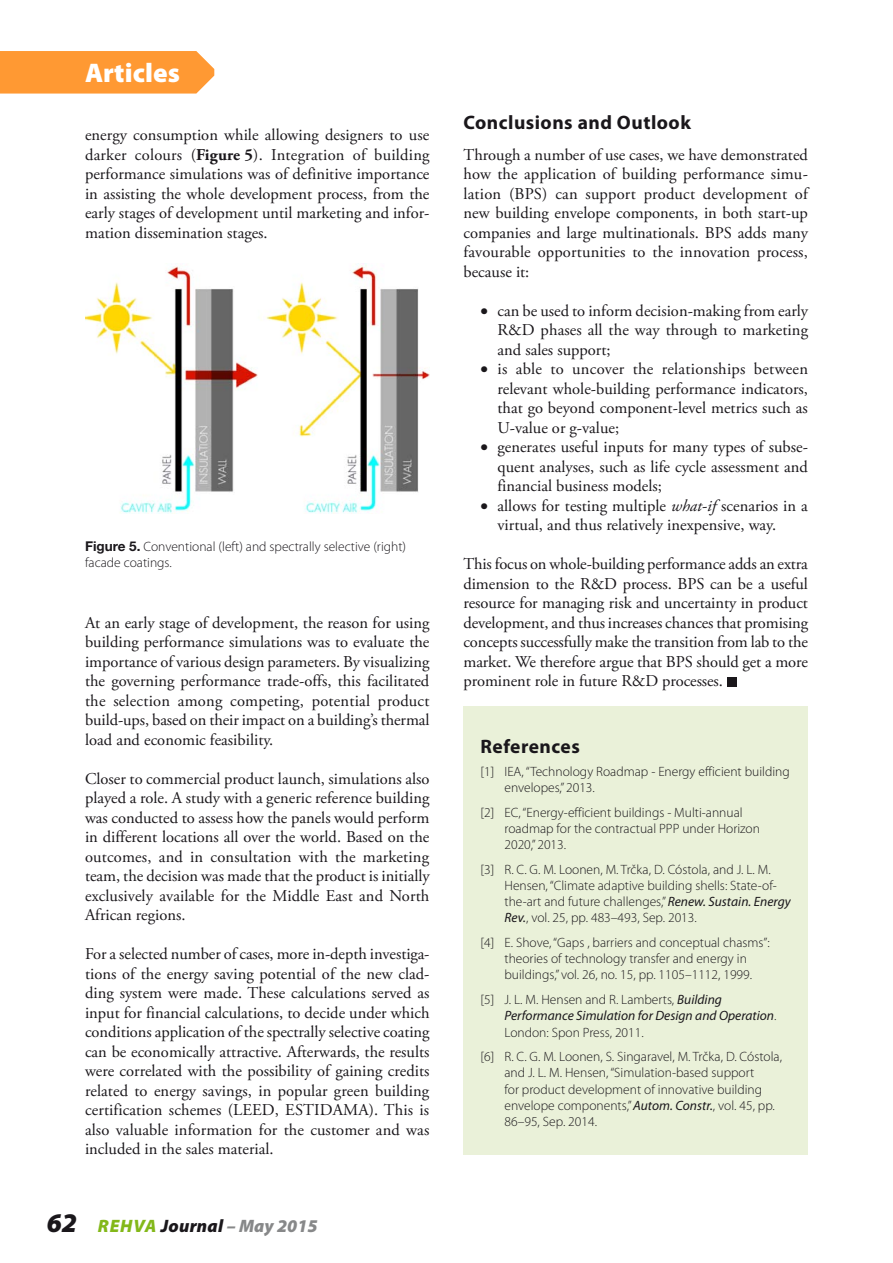
<style>
.page{position:relative;width:893px;height:1263px;background:#fff}
.page>*{position:absolute;margin:0;border:0;box-sizing:border-box;transform-origin:0 0}
.t1{font:900 27px "Myriad Pro";color:#fff}
.t2{font:700 19.5px "Myriad Pro";letter-spacing:.025em;color:#1a171b}
.t3{font:italic 900 18px "Myriad Pro";letter-spacing:.015em;color:#878889}
.t4{font:16.5px/19.5px "Adobe Garamond Pro";color:#1a171b;text-align:justify}
.t5{font:300 13.5px/16.2px "Myriad Pro";color:#1a171b}
.s1{font-weight:700}
.s2{font-family:"Helvetica Neue LT Std";font-weight:700}
.s3{font-size:27px;color:#1a171b}
.s4{color:#83b819}
.s5{color:#1a171b}
.s6{font-style:italic}
.s7{font-weight:400;font-style:italic}
</style>
<div class="page">
<div style="left:727px;top:677px;width:9px;height:9px;background:#1a171b"></div>
<div style="left:463px;top:706px;width:345px;height:448px;background:#eaf1d9"></div>
<img style="left:85px;top:264px;width:344px;height:249px">
<div style="left:0;top:51px;width:214px;height:43px;background:#f93"></div>
<h1 class="t1" style="left:85px;top:54px;width:96px">Articles</h1>
<p class="t4" style="left:85px;top:126px;width:346px">energy consumption while allowing designers to use darker colours (<span class="s1">Figure 5</span>). Integration of building performance simulations was of definitive importance in assisting the whole development process, from the early stages of development until marketing and infor&shy;mation dissemination stages.</p>
<p class="t5" style="left:85px;top:538px;width:323px"><span class="s2">Figure 5.</span> Conventional (left) and spectrally selective (right) facade coatings.</p>
<p class="t4" style="left:85px;top:613px;width:346px">At an early stage of development, the reason for using building performance simulations was to evaluate the importance of various design parameters. By visualizing the governing performance trade-offs, this facilitated the selection among competing, potential product build-ups, based on their impact on a building’s thermal load and economic feasibility.</p>
<p class="t4" style="left:85px;top:769px;width:346px">Closer to commercial product launch, simulations also played a role. A study with a generic reference building was conducted to assess how the panels would perform in different locations all over the world. Based on the outcomes, and in consultation with the marketing team, the decision was made that the product is initially exclusively available for the Middle East and North African regions.</p>
<p class="t4" style="left:85px;top:945px;width:346px">For a selected number of cases, more in-depth investiga&shy;tions of the energy saving potential of the new clad&shy;ding system were made. These calculations served as input for financial calculations, to decide under which conditions application of the spectrally selective coating can be economically attractive. Afterwards, the results were correlated with the possibility of gaining credits related to energy savings, in popular green building certification schemes (LEED, ESTIDAMA). This is also valuable information for the customer and was included in the sales material.</p>
<p class="t3" style="left:47px;top:1214px;width:272px"><span class="s3">62</span> <span class="s4">REHVA</span> <span class="s5">Journal</span> – May 2015</p>
<p class="t2" style="left:463px;top:110px;width:229px">Conclusions and Outlook</p>
<p class="t4" style="left:463px;top:145px;width:346px">Through a number of use cases, we have demonstrated how the application of building performance simu&shy;lation (BPS) can support product development of new building envelope components, in both start-up companies and large multinationals. BPS adds many favourable opportunities to the innovation process, because it:</p>
<p class="t4" style="left:497px;top:301px;width:312px;text-indent:-17px">• can be used to inform decision-making from early R&amp;D phases all the way through to marketing and sales support;</p>
<p class="t4" style="left:497px;top:360px;width:312px;text-indent:-17px">• is able to uncover the relationships between relevant whole-building performance indicators, that go beyond component-level metrics such as U-value or g-value;</p>
<p class="t4" style="left:497px;top:438px;width:312px;text-indent:-17px">• generates useful inputs for many types of subse&shy;quent analyses, such as life cycle assessment and financial business models;</p>
<p class="t4" style="left:497px;top:496px;width:312px;text-indent:-17px">• allows for testing multiple <span class="s6">what-if</span> scenarios in a virtual, and thus relatively inexpensive, way.</p>
<p class="t4" style="left:463px;top:555px;width:346px">This focus on whole-building performance adds an extra dimension to the R&amp;D process. BPS can be a useful resource for managing risk and uncertainty in product development, and thus increases chances that promising concepts successfully make the transition from lab to the market. We therefore argue that BPS should get a more prominent role in future R&amp;D processes.</p>
<p class="t2" style="left:480px;top:734px;width:101px">References</p>
<p class="t5" style="left:504px;top:763px;width:287px;text-indent:-24px">[1] IEA, “Technology Roadmap - Energy efficient building envelopes,” 2013.</p>
<p class="t5" style="left:504px;top:804px;width:257px;text-indent:-24px">[2] EC, “Energy-efficient buildings - Multi-annual roadmap for the contractual PPP under Horizon<br>2020,” 2013.</p>
<p class="t5" style="left:504px;top:861px;width:288px;text-indent:-24px">[3] R. C. G. M. Loonen, M. Trčka, D. Cóstola, and J. L. M.<br>Hensen, “Climate adaptive building shells: State-of&shy;the-art and future challenges,” <span class="s7">Renew. Sustain. Energy Rev.</span>, vol. 25, pp. 483–493, Sep. 2013.</p>
<p class="t5" style="left:480px;top:934px;width:291px;text-align:center">[4] E. Shove, “Gaps , barriers and conceptual chasms”: theories of technology transfer and energy in buildings,” vol. 26, no. 15, pp. 1105–1112, 1999.</p>
<p class="t5" style="left:504px;top:991px;width:273px;text-indent:-24px">[5] J. L. M. Hensen and R. Lamberts, <span class="s7">Building<br>Performance Simulation for Design and Operation</span>.<br>London: Spon Press, 2011.</p>
<p class="t5" style="left:504px;top:1048px;width:279px;text-indent:-24px">[6] R. C. G. M. Loonen, S. Singaravel, M. Trčka, D. Cóstola, and J. L. M. Hensen, “Simulation-based support<br>for product development of innovative building envelope components,” <span class="s7">Autom. Constr.</span>, vol. 45, pp.<br>86–95, Sep. 2014.</p>
</div>
